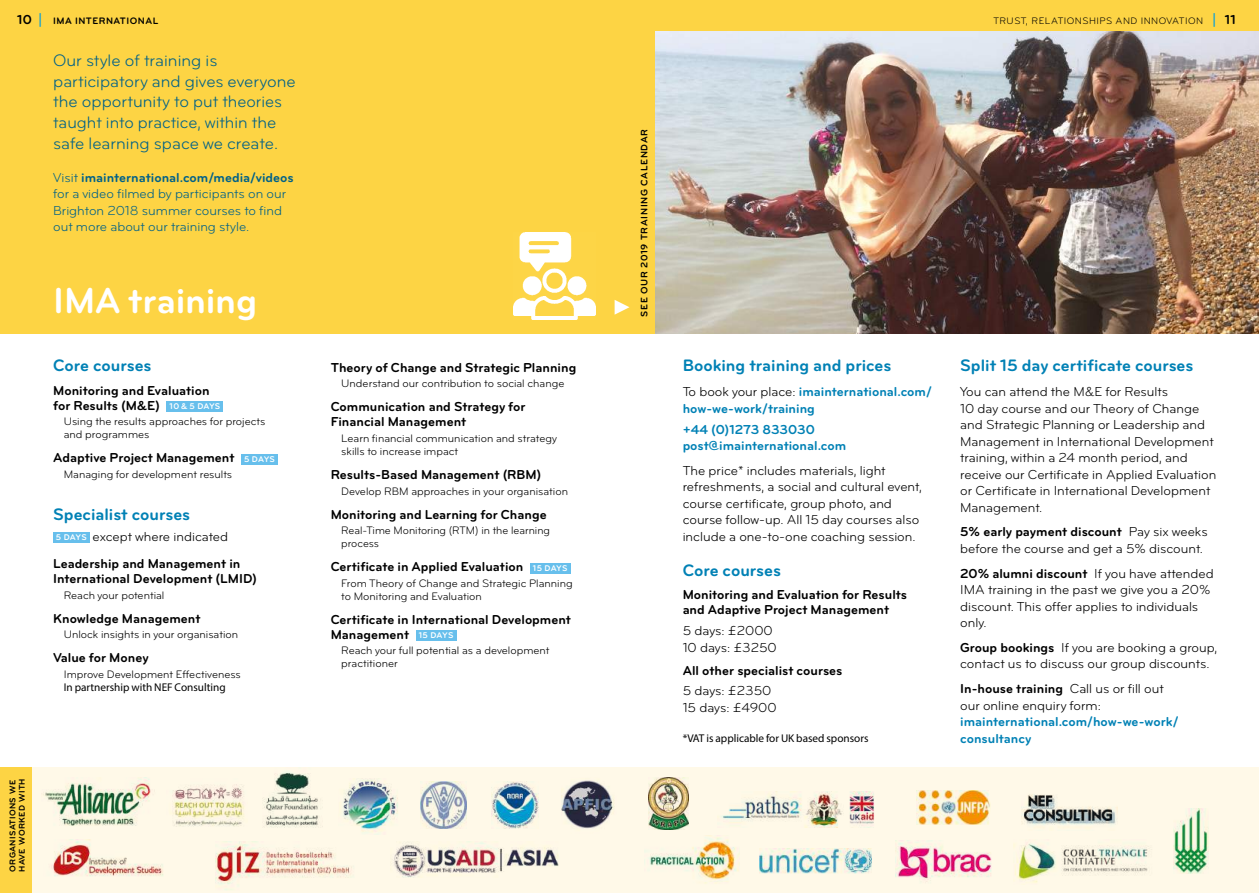
<style>
.page{position:relative;width:1259px;height:893px;background:#fff}
.page>*{position:absolute;margin:0;border:0;box-sizing:border-box;transform-origin:0 0}
.t1{font:700 37.5px "Bryant";letter-spacing:-.005em;color:#fff}
.t2{font:17.25px/20.7px "Bryant";color:#006188}
.t3{font:700 17.25px "Bryant";color:#0081b5}
.t4{font:13.5px/16.5px "Bryant";color:#000}
.t5{font:700 13.5px/15px "Bryant";color:#000}
.t6{font:700 13.5px/16.5px "Bryant";color:#0081b5}
.t7{font:13.5px/16.5px "Bryant";color:#006188}
.t8{font:11.25px/12.8px "Bryant";color:#000}
.t9{font:11.25px "Myriad Pro";color:#000}
.t10{font:700 9.75px "Bryant";letter-spacing:.065em;color:#000}
.t11{font:9.75px "Bryant";letter-spacing:.05em;color:#000}
.t12{font:700 8.7px/9px "Bryant";letter-spacing:.035em;color:#000}
.s1{font-size:13.5px}
.s2{font-size:15px;color:#009ddf}
.s3{font-weight:700;font-size:15px;color:#009ddf}
.s4{font-weight:700;font-size:13.5px}
.s5{font-weight:700}
.s6{font-size:8.7px;color:#fff}
.s7{font-weight:400}
.s8{font-weight:400;color:#000}
</style>
<div class="page">
<div style="left:0;top:0;width:629px;height:32px;background:#fdd444"></div>
<div style="left:629px;top:0;width:630px;height:32px;background:#fdd444"></div>
<div style="left:32px;top:767px;width:1227px;height:126px;background:#fff9e8"></div>
<div style="left:0;top:32px;width:629px;height:302px;background:#fdd444"></div>
<div style="left:167px;top:401px;width:56px;height:11px;background:#67bfec"></div>
<div style="left:241px;top:454px;width:36px;height:10px;background:#67bfec"></div>
<div style="left:53px;top:532px;width:36px;height:11px;background:#67bfec"></div>
<div style="left:530px;top:563px;width:40px;height:10px;background:#67bfec"></div>
<div style="left:416px;top:630px;width:40px;height:11px;background:#67bfec"></div>
<img style="left:655px;top:32px;width:604px;height:302px">
<img style="left:43px;top:778px;width:108px;height:48px">
<img style="left:51px;top:840px;width:112px;height:37px">
<img style="left:264px;top:772px;width:59px;height:56px">
<img style="left:172px;top:784px;width:73px;height:43px">
<img style="left:648px;top:778px;width:41px;height:52px">
<img style="left:420px;top:782px;width:47px;height:47px">
<img style="left:491px;top:781px;width:48px;height:48px">
<img style="left:216px;top:841px;width:136px;height:49px">
<img style="left:644px;top:835px;width:95px;height:49px">
<img style="left:759px;top:848px;width:112px;height:25px">
<img style="left:895px;top:841px;width:97px;height:41px">
<img style="left:721px;top:792px;width:153px;height:36px">
<img style="left:916px;top:790px;width:75px;height:34px">
<img style="left:1022px;top:794px;width:95px;height:35px">
<img style="left:1174px;top:809px;width:34px;height:65px">
<img style="left:561px;top:780px;width:54px;height:49px">
<img style="left:1013px;top:843px;width:135px;height:40px">
<img style="left:343px;top:779px;width:55px;height:54px">
<img style="left:394px;top:842px;width:165px;height:36px">
<div style="left:0;top:767px;width:32px;height:126px;background:#fdd444"></div>
<div style="left:629px;top:0;width:26px;height:334px;background:#fdd444"></div>
<svg style="left:614px;top:300px;width:15px;height:15px"></svg>
<img style="left:513px;top:232px;width:82px;height:87px">
<p class="t10" style="left:17px;top:14px;width:142px"><span class="s1">10</span> <span class="s2">|</span> IMA INTERNATIONAL</p>
<p class="t11" style="left:993px;top:15px;width:244px">TRUST, RELATIONSHIPS AND INNOVATION <span class="s3">|</span> <span class="s4">11</span></p>
<p class="t2" style="left:53px;top:50px;width:244px">Our style of training is participatory and gives everyone the opportunity to put theories taught into practice, within the safe learning space we create.</p>
<p class="t7" style="left:53px;top:169px;width:242px">Visit <span class="s5">imainternational.com/media/videos </span>for a video filmed by participants on our Brighton 2018 summer courses to find out more about our training style.</p>
<h1 class="t1" style="left:53px;top:277px;width:206px">IMA training</h1>
<p class="t3" style="left:53px;top:355px;width:100px">Core courses</p>
<p class="t5" style="left:53px;top:383px;width:169px">Monitoring and Evaluation for Results (M&amp;E) <span class="s6">10 &amp; 5 DAYS</span></p>
<p class="t8" style="left:64px;top:415px;width:203px">Using the results approaches for projects and programmes</p>
<p class="t5" style="left:53px;top:450px;width:223px">Adaptive Project Management <span class="s6">5 DAYS</span></p>
<p class="t8" style="left:64px;top:468px;width:170px">Managing for development results</p>
<p class="t3" style="left:53px;top:503px;width:139px">Specialist courses</p>
<p class="t5" style="left:53px;top:522px;width:189px;line-height:27.5px"><span class="s6">5 DAYS</span> <span class="s7">except where indicated<br></span>Leadership and Management in</p>
<p class="t5" style="left:53px;top:571px;width:205px">International Development (LMID)</p>
<p class="t8" style="left:64px;top:589px;width:102px">Reach your potential</p>
<p class="t5" style="left:53px;top:611px;width:149px">Knowledge Management</p>
<p class="t8" style="left:64px;top:628px;width:176px">Unlock insights in your organisation</p>
<p class="t5" style="left:53px;top:650px;width:97px">Value for Money</p>
<p class="t8" style="left:64px;top:668px;width:178px">Improve Development Effectiveness</p>
<p class="t9" style="left:64px;top:680px;width:163px">In partnership with NEF Consulting</p>
<p class="t12" style="left:8px;top:872px;width:95px;rotate:-90deg">organisations we have worked with</p>
<p class="t5" style="left:331px;top:360px;width:247px">Theory of Change and Strategic Planning</p>
<p class="t8" style="left:341px;top:377px;width:225px">Understand our contribution to social change</p>
<p class="t5" style="left:331px;top:399px;width:196px">Communication and Strategy for<br>Financial Management</p>
<p class="t8" style="left:341px;top:432px;width:217px">Learn financial communication and strategy skills to increase impact</p>
<p class="t5" style="left:331px;top:467px;width:212px">Results-Based Management (RBM)</p>
<p class="t8" style="left:341px;top:485px;width:228px">Develop RBM approaches in your organisation</p>
<p class="t5" style="left:331px;top:507px;width:217px">Monitoring and Learning for Change</p>
<p class="t8" style="left:341px;top:524px;width:210px">Real-Time Monitoring (RTM) in the learning process</p>
<p class="t5" style="left:331px;top:559px;width:238px">Certificate in Applied Evaluation <span class="s6">15 DAYS</span></p>
<p class="t8" style="left:341px;top:577px;width:233px">From Theory of Change and Strategic Planning to Monitoring and Evaluation</p>
<p class="t5" style="left:331px;top:612px;width:242px">Certificate in International Development<br>Management <span class="s6">15 DAYS</span></p>
<p class="t8" style="left:341px;top:644px;width:210px">Reach your full potential as a development practitioner</p>
<p class="t10" style="left:638px;top:317px;width:189px;rotate:-90deg">SEE OUR 2019 TRAINING CALENDAR</p>
<p class="t3" style="left:682px;top:355px;width:210px">Booking training and prices</p>
<p class="t6" style="left:682px;top:383px;width:251px"><span class="s8">To book your place:</span> imainternational.com/ how-we-work/training</p>
<p class="t6" style="left:682px;top:421px;width:165px">+44 (0)1273 833030 post@imainternational.com</p>
<p class="t4" style="left:682px;top:462px;width:241px">The price* includes materials, light refreshments, a social and cultural event, course certificate, group photo, and course follow-up. All 15 day courses also include a one-to-one coaching session.</p>
<p class="t3" style="left:682px;top:560px;width:100px">Core courses</p>
<p class="t5" style="left:682px;top:587px;width:226px">Monitoring and Evaluation for Results and Adaptive Project Management</p>
<p class="t4" style="left:682px;top:622px;width:96px">5 days: £2000<br>10 days: £3250</p>
<p class="t5" style="left:682px;top:663px;width:161px">All other specialist courses</p>
<p class="t4" style="left:682px;top:683px;width:95px">5 days: £2350<br>15 days: £4900</p>
<p class="t9" style="left:682px;top:731px;width:187px">*VAT is applicable for UK based sponsors</p>
<p class="t3" style="left:960px;top:355px;width:235px">Split 15 day certificate courses</p>
<p class="t4" style="left:960px;top:384px;width:258px">You can attend the M&amp;E for Results<br>10 day course and our Theory of Change and Strategic Planning or Leadership and Management in International Development training, within a 24 month period, and receive our Certificate in Applied Evaluation or Certificate in International Development Management.</p>
<p class="t4" style="left:960px;top:524px;width:249px"><span class="s5">5% early payment discount</span> Pay six weeks before the course and get a 5% discount.</p>
<p class="t4" style="left:960px;top:565px;width:255px"><span class="s5">20% alumni discount</span> If you have attended<br>IMA training in the past we give you a 20% discount. This offer applies to individuals only.</p>
<p class="t4" style="left:960px;top:639px;width:259px"><span class="s5">Group bookings</span> If you are booking a group, contact us to discuss our group discounts.</p>
<p class="t4" style="left:960px;top:680px;width:205px"><span class="s5">In-house training</span> Call us or fill out our online enquiry form:</p>
<p class="t6" style="left:960px;top:713px;width:220px">imainternational.com/how-we-work/ consultancy</p>
</div>
